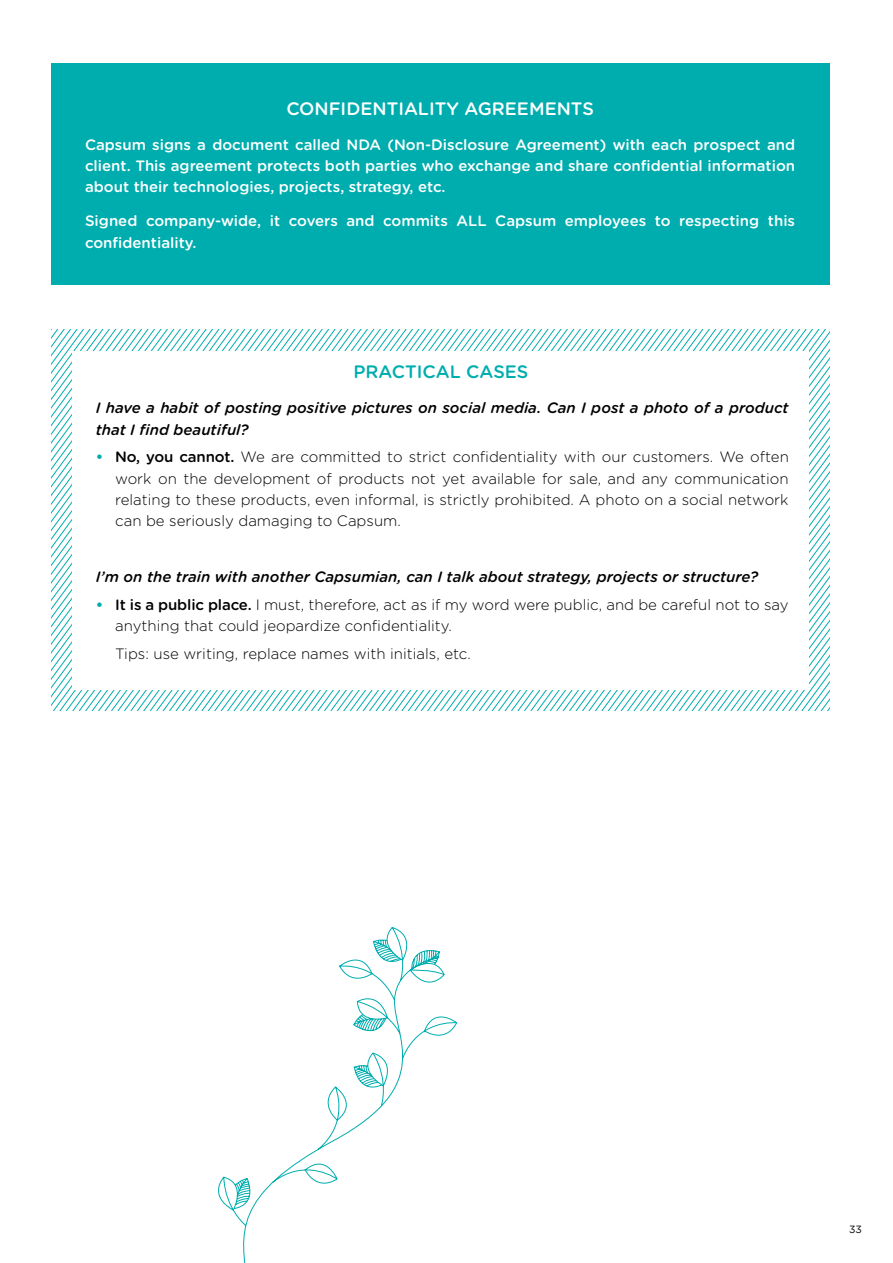
<style>
.page{position:relative;width:893px;height:1263px;background:#fff}
.page>*{position:absolute;margin:0;border:0;box-sizing:border-box;transform-origin:0 0}
.t1{font:500 18px "Gotham Rounded";color:#fff}
.t2{font:500 18px "Gotham Rounded";color:#00adae}
.t3{font:300 15px/21.3px "Gotham Rounded";color:#000;text-align:justify}
.t4{font:500 15px/21.3px "Gotham Rounded";color:#fff;text-align:justify}
.t5{font:italic 500 15px/21.3px "Gotham Rounded";color:#000}
.t6{font:10.5px "Gotham Rounded";color:#000}
.s1{font-weight:700;color:#00adae}
.s2{font-weight:500}
</style>
<div class="page">
<svg style="left:51px;top:330px;width:778px;height:381px"></svg>
<div style="left:72px;top:369px;width:737px;height:321px;background:#fff"></div>
<div style="left:72px;top:351px;width:737px;height:32px;background:#fff"></div>
<div style="left:51px;top:64px;width:778px;height:221px;background:#00adae"></div>
<svg style="left:218px;top:927px;width:239px;height:336px"></svg>
<p class="t1" style="left:286px;top:96px;width:309px">CONFIDENTIALITY AGREEMENTS</p>
<p class="t4" style="left:85px;top:133px;width:712px">Capsum signs a document called NDA (Non-Disclosure Agreement) with each prospect and client. This agreement protects both parties who exchange and share confidential information about their technologies, projects, strategy, etc.</p>
<p class="t4" style="left:85px;top:210px;width:712px">Signed company-wide, it covers and commits ALL Capsum employees to respecting this confidentiality.</p>
<p class="t2" style="left:353px;top:359px;width:176px">PRACTICAL CASES</p>
<p class="t5" style="left:96px;top:397px;width:695px">I have a habit of posting positive pictures on social media. Can I post a photo of a product that I find beautiful?</p>
<p class="t3" style="left:115px;top:446px;width:675px;text-indent:-19px"><span class="s1">•</span> <span class="s2">No, you cannot.</span> We are committed to strict confidentiality with our customers. We often work on the development of products not yet available for sale, and any communication relating to these products, even informal, is strictly prohibited. A photo on a social network can be seriously damaging to Capsum.</p>
<p class="t5" style="left:96px;top:565px;width:664px">I’m on the train with another Capsumian, can I talk about strategy, projects or structure?</p>
<p class="t3" style="left:115px;top:593px;width:675px;text-indent:-19px"><span class="s1">•</span> <span class="s2">It is a public place.</span> I must, therefore, act as if my word were public, and be careful not to say anything that could jeopardize confidentiality.</p>
<p class="t3" style="left:115px;top:642px;width:357px">Tips: use writing, replace names with initials, etc.</p>
<p class="t6" style="left:849px;top:1222px;width:14px">33</p>
</div>
